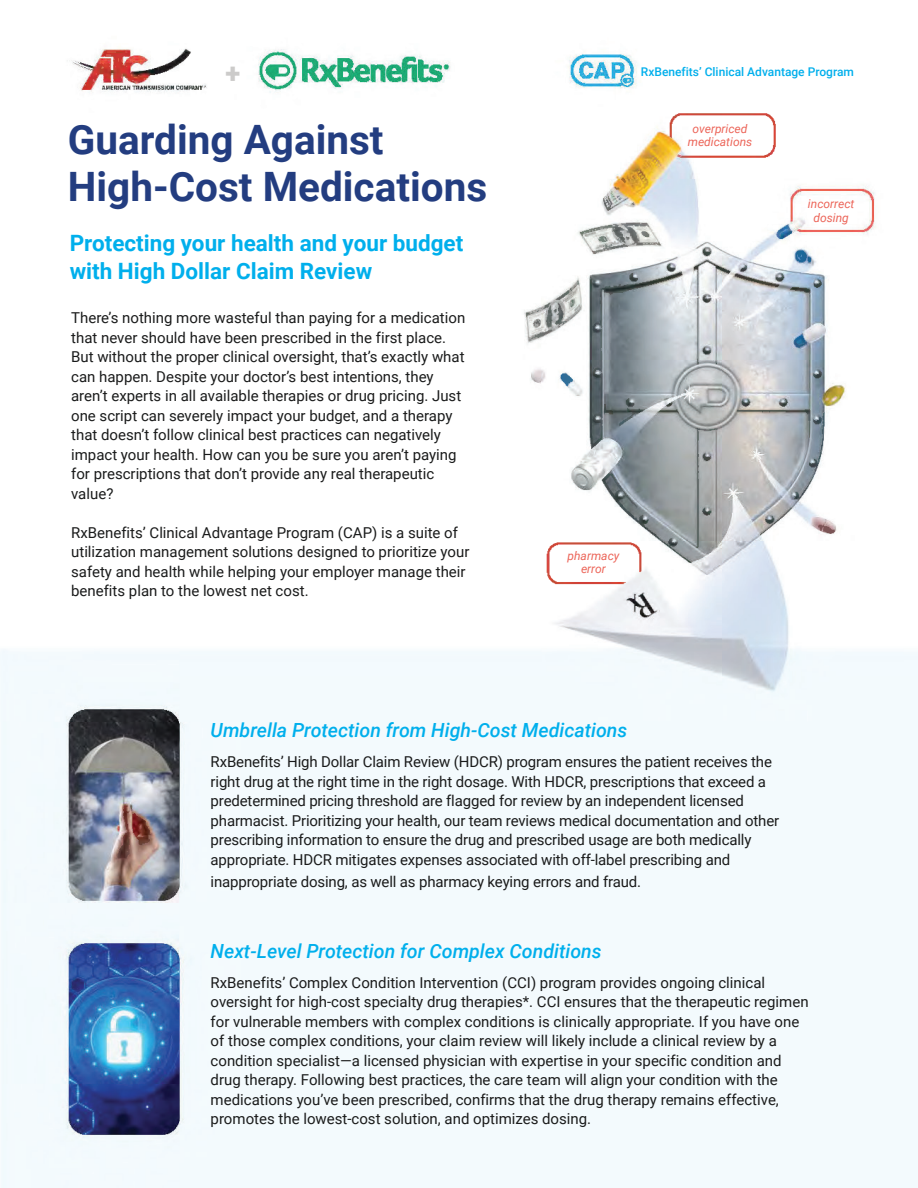
<style>
.page{position:relative;width:918px;height:1188px;background:#fff}
.page>*{position:absolute;margin:0;border:0;box-sizing:border-box;transform-origin:0 0}
.t1{font:700 40.5px/47px "Roboto";color:#233d80}
.t2{font:900 27.6px "Roboto";color:#cccbca}
.t3{font:700 22.5px/28.5px "Roboto";color:#00afec}
.t4{font:italic 500 19.5px "Roboto";color:#00afec}
.t5{font:15px/19.5px "Roboto";color:#1a1b1b}
.t6{font:italic 12px/13.5px "Roboto";color:#ec6559;text-align:center}
.t7{font:500 12px "Roboto";color:#00afec}
</style>
<div class="page">
<img style="left:0;top:48px;width:918px;height:1140px">
<h2 class="t2" style="left:225px;top:53px;width:16px">+</h2>
<h1 class="t1" style="left:68px;top:115px;width:421px">Guarding Against<br>High-Cost Medications</h1>
<h3 class="t3" style="left:70px;top:227px;width:395px">Protecting your health and your budget with High Dollar Claim Review</h3>
<p class="t5" style="left:71px;top:308px;width:396px">There’s nothing more wasteful than paying for a medication that never should have been prescribed in the first place.<br>But without the proper clinical oversight, that’s exactly what can happen. Despite your doctor’s best intentions, they aren’t experts in all available therapies or drug pricing. Just one script can severely impact your budget, and a therapy that doesn’t follow clinical best practices can negatively impact your health. How can you be sure you aren’t paying for prescriptions that don’t provide any real therapeutic value?</p>
<p class="t5" style="left:71px;top:522px;width:400px">RxBenefits’ Clinical Advantage Program (CAP) is a suite of utilization management solutions designed to prioritize your safety and health while helping your employer manage their benefits plan to the lowest net cost.</p>
<p class="t7" style="left:641px;top:63px;width:215px">RxBenefits’ Clinical Advantage Program</p>
<p class="t6" style="left:688px;top:121px;width:66px">overpriced medications</p>
<p class="t6" style="left:808px;top:197px;width:48px">incorrect dosing</p>
<p class="t6" style="left:568px;top:549px;width:53px">pharmacy error</p>
<h3 class="t4" style="left:211px;top:717px;width:418px">Umbrella Protection from High-Cost Medications</h3>
<p class="t5" style="left:211px;top:751px;width:570px">RxBenefits’ High Dollar Claim Review (HDCR) program ensures the patient receives the right drug at the right time in the right dosage. With HDCR, prescriptions that exceed a predetermined pricing threshold are flagged for review by an independent licensed pharmacist. Prioritizing your health, our team reviews medical documentation and other prescribing information to ensure the drug and prescribed usage are both medically appropriate. HDCR mitigates expenses associated with off-label prescribing and</p>
<p class="t5" style="left:211px;top:871px;width:432px">inappropriate dosing, as well as pharmacy keying errors and fraud.</p>
<h3 class="t4" style="left:211px;top:937px;width:393px">Next-Level Protection for Complex Conditions</h3>
<p class="t5" style="left:211px;top:972px;width:600px">RxBenefits’ Complex Condition Intervention (CCI) program provides ongoing clinical oversight for high-cost specialty drug therapies*. CCI ensures that the therapeutic regimen for vulnerable members with complex conditions is clinically appropriate. If you have one of those complex conditions, your claim review will likely include a clinical review by a condition specialist—a licensed physician with expertise in your specific condition and drug therapy. Following best practices, the care team will align your condition with the medications you’ve been prescribed, confirms that the drug therapy remains effective, promotes the lowest-cost solution, and optimizes dosing.</p>
</div>
